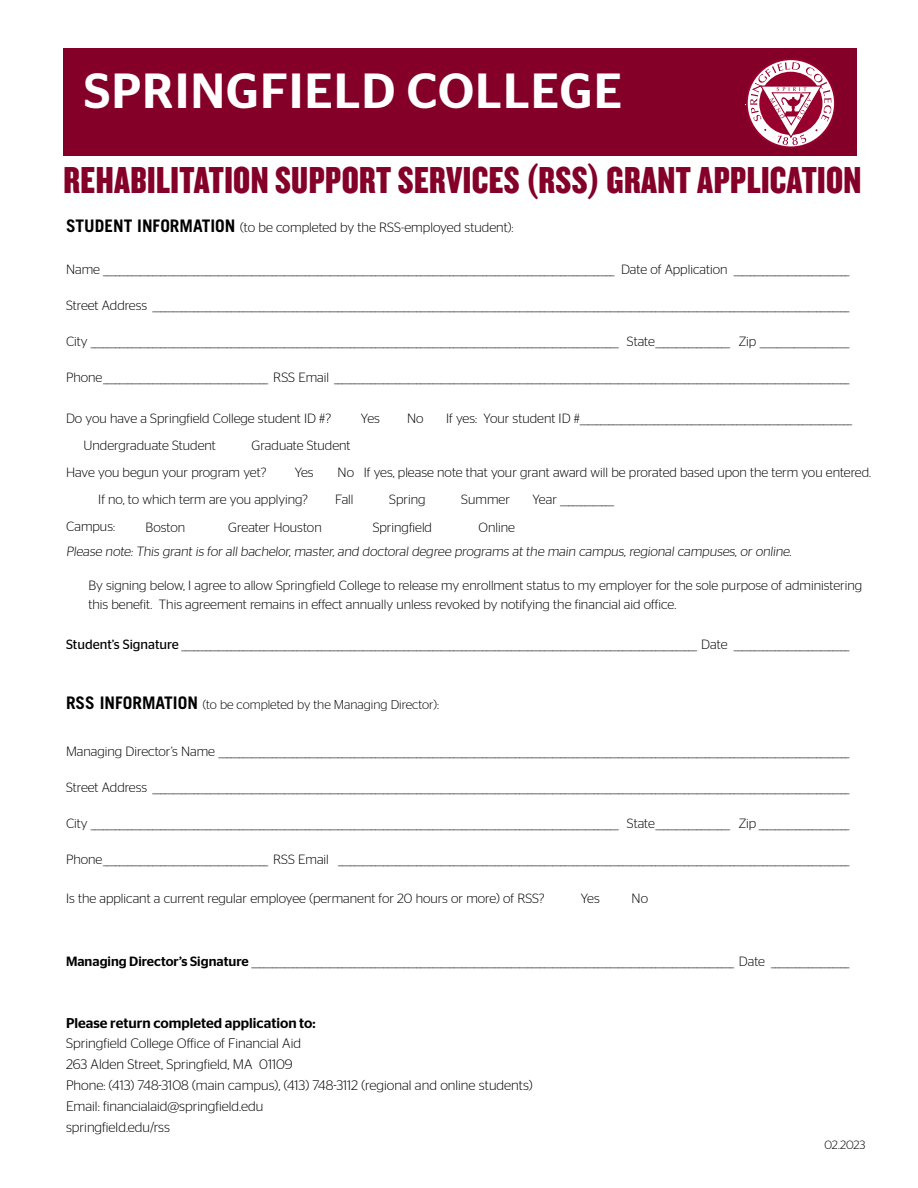
<style>
.page{position:relative;width:918px;height:1188px;background:#fff}
.page>*{position:absolute;margin:0;border:0;box-sizing:border-box;transform-origin:0 0}
.t1{font:500 49.35px "Stag Sans";letter-spacing:.03em;color:#fff}
.t2{font:39px "Knockout 69 Full Liteweight";letter-spacing:.01em;color:#840029}
.t3{font:700 17.4px "Trade Gothic";color:#000}
.t4{font:500 14.1px "Stag Sans";color:#000}
.t5{font:300 13.8px/21px "Stag Sans";color:#000}
.t6{font:300 13.5px "Stag Sans";color:#000}
.t7{font:300 13.35px/26.8px "Stag Sans";color:#000}
.t8{font:300 12.75px "Stag Sans";color:#000}
.t9{font:300 12px "Stag Sans";letter-spacing:-.01em;color:#000}
.s1{font-family:"Trade Gothic";font-weight:700;font-size:17.4px}
.s2{font-size:13.5px}
.s3{font-weight:400}
.s4{font-weight:500}
</style>
<div class="page">
<div style="left:63px;top:48px;width:794px;height:108px;background:#840029"></div>
<svg style="left:746px;top:58px;width:90px;height:90px"></svg>
<svg style="left:746px;top:62px;width:86px;height:83px"></svg>
<h1 class="t1" style="left:84px;top:62px;width:539px">Springfield College</h1>
<h2 class="t2" style="left:63px;top:155px;width:578px">REHABILITATION SUPPORT SERVICES (RSS) GRANT</h2>
<h2 class="t2" style="left:697px;top:155px;width:105px">APPLICATION</h2>
<p class="t6" style="left:66px;top:220px;width:449px"><span class="s1">STUDENT INFORMATION</span> (to be completed by the RSS-employed student):</p>
<p class="t7" style="left:66px;top:256px;width:785px">Name ____________________________________________________________________________________________________________________________ Date of Application ____________________________</p>
<p class="t7" style="left:66px;top:292px;width:785px">Street Address _________________________________________________________________________________________________________________________________________________________________________</p>
<p class="t7" style="left:66px;top:328px;width:785px">City ________________________________________________________________________________________________________________________________ State__________________ Zip _____________________</p>
<p class="t7" style="left:66px;top:364px;width:785px">Phone________________________________________ <span class="s2">RSS</span> Email _____________________________________________________________________________________________________________________________</p>
<p class="t7" style="left:66px;top:405px;width:267px">Do you have a Springfield College student ID #?</p>
<p class="t7" style="left:361px;top:405px;width:20px">Yes</p>
<p class="t7" style="left:407px;top:405px;width:18px">No</p>
<p class="t7" style="left:446px;top:405px;width:408px">If yes: Your student ID #__________________________________________________________________</p>
<p class="t7" style="left:84px;top:432px;width:134px">Undergraduate Student</p>
<p class="t7" style="left:66px;top:432px;width:286px;text-indent:186px">Graduate Student<br>Have you begun your program yet?</p>
<p class="t7" style="left:295px;top:459px;width:20px">Yes</p>
<p class="t7" style="left:338px;top:459px;width:535px">No If yes, please note that your grant award will be prorated based upon the term you entered.</p>
<p class="t7" style="left:98px;top:485px;width:211px">If no, to which term are you applying?</p>
<p class="t7" style="left:335px;top:485px;width:20px">Fall</p>
<p class="t7" style="left:389px;top:485px;width:38px">Spring</p>
<p class="t7" style="left:461px;top:485px;width:50px">Summer</p>
<p class="t7" style="left:533px;top:485px;width:83px">Year _____________</p>
<p class="t7" style="left:66px;top:513px;width:729px;line-height:25.5px">Campus:<br>Please note: This grant is for all bachelor, master, and doctoral degree programs at the main campus, regional campuses, or online.</p>
<p class="t7" style="left:89px;top:575px;width:775px;line-height:19.5px">By signing below, I agree to allow Springfield College to release my enrollment status to my employer for the sole purpose of administering this benefit. This agreement remains in effect annually unless revoked by notifying the financial aid office.</p>
<p class="t7" style="left:66px;top:631px;width:785px"><span class="s3">Student’s Signature</span> _____________________________________________________________________________________________________________________________ Date ____________________________</p>
<p class="t7" style="left:146px;top:514px;width:41px">Boston</p>
<p class="t7" style="left:228px;top:514px;width:95px">Greater Houston</p>
<p class="t7" style="left:373px;top:514px;width:61px">Springfield</p>
<p class="t7" style="left:479px;top:514px;width:38px">Online</p>
<h3 class="t3" style="left:66px;top:692px;width:10px">RSS</h3>
<p class="t8" style="left:100px;top:698px;width:341px"><span class="s1">INFORMATION</span> (to be completed by the Managing Director):</p>
<p class="t7" style="left:66px;top:737px;width:785px">Managing Director’s Name _________________________________________________________________________________________________________________________________________________________</p>
<p class="t7" style="left:66px;top:773px;width:785px">Street Address _________________________________________________________________________________________________________________________________________________________________________</p>
<p class="t7" style="left:66px;top:809px;width:785px">City ________________________________________________________________________________________________________________________________ State__________________ Zip ______________________</p>
<p class="t7" style="left:66px;top:845px;width:785px">Phone________________________________________ RSS Email ____________________________________________________________________________________________________________________________</p>
<p class="t7" style="left:66px;top:885px;width:480px">Is the applicant a current regular employee (permanent for 20 hours or more) of RSS?</p>
<p class="t7" style="left:581px;top:885px;width:20px">Yes</p>
<p class="t7" style="left:632px;top:885px;width:18px">No</p>
<p class="t7" style="left:66px;top:948px;width:785px"><span class="s4">Managing Director’s Signature</span> _____________________________________________________________________________________________________________________ Date ___________________</p>
<p class="t4" style="left:66px;top:1015px;width:251px">Please return completed application to:</p>
<p class="t5" style="left:66px;top:1033px;width:468px">Springfield College Office of Financial Aid<br>263 Alden Street, Springfield, MA 01109<br>Phone: (413) 748-3108 (main campus), (413) 748-3112 (regional and online students)<br>Email: financialaid@springfield.edu<br>springfield.edu/rss</p>
<p class="t9" style="left:824px;top:1138px;width:43px">02.2023</p>
</div>
